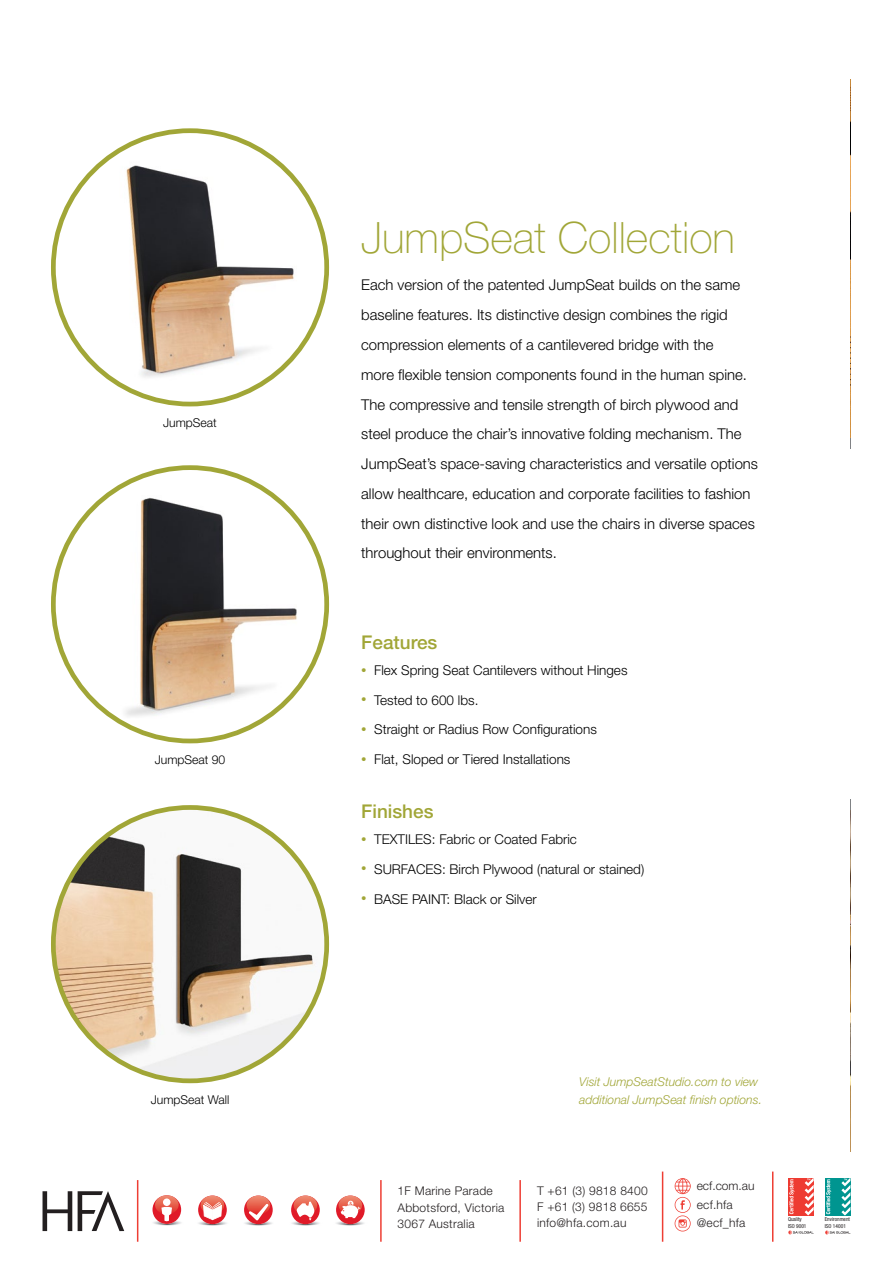
<style>
.page{position:relative;width:893px;height:1263px;background:#fff}
.page>*{position:absolute;margin:0;border:0;box-sizing:border-box;transform-origin:0 0}
.t1{font:100 43.35px "Helvetica Neue LT Std";color:#a1a637}
.t2{font:500 18.9px "Helvetica Neue LT Std";color:#a1a637}
.t3{font:300 14.85px/29.7px "Helvetica Neue LT Std";color:#000}
.t4{font:300 13.5px "Helvetica Neue LT Std";color:#000}
.t5{font:italic 300 12.15px/17.5px "Helvetica Neue LT Std";color:#a1a637}
.t6{font:300 12.15px "Helvetica Neue LT Std";color:#000}
.t7{font:300 12px "Helvetica Neue";letter-spacing:.02em;color:#231f20}
.t8{font:condensed 5.4px/6.6px "Helvetica Neue";color:#231f20}
.s1{font-size:10.8px;color:#a1a637}
</style>
<div class="page">
<img style="left:850px;top:810px;width:1px;height:341px">
<img style="left:126px;top:157px;width:177px;height:225px">
<img style="left:110px;top:471px;width:210px;height:262px">
<img style="left:53px;top:807px;width:274px;height:274px;border-radius:137px">
<img style="left:850px;top:80px;width:1px;height:358px">
<div style="left:788px;top:1177px;width:26px;height:38px;background:#ee3b32"></div>
<svg style="left:789px;top:1179px;width:5px;height:35px"></svg>
<svg style="left:805px;top:1177px;width:9px;height:38px"></svg>
<svg style="left:788px;top:1230px;width:26px;height:4px"></svg>
<div style="left:825px;top:1177px;width:25px;height:38px;background:#009590"></div>
<svg style="left:826px;top:1179px;width:5px;height:35px"></svg>
<svg style="left:841px;top:1177px;width:9px;height:38px"></svg>
<svg style="left:825px;top:1230px;width:25px;height:4px"></svg>
<svg style="left:675px;top:1178px;width:16px;height:53px"></svg>
<hr style="left:519px;top:1180px;width:2px;height:62px;background:#ee3e34">
<hr style="left:380px;top:1180px;width:2px;height:62px;background:#ee3e34">
<hr style="left:137px;top:1180px;width:1px;height:62px;background:#ee3e34">
<hr style="left:772px;top:1171px;width:1px;height:71px;background:#ee3e34">
<hr style="left:662px;top:1171px;width:1px;height:71px;background:#ee3e34">
<img style="left:336px;top:1219px;width:28px;height:7px">
<svg style="left:336px;top:1195px;width:29px;height:29px"></svg>
<img style="left:339px;top:1195px;width:23px;height:19px">
<svg style="left:341px;top:1196px;width:19px;height:22px"></svg>
<img style="left:292px;top:1219px;width:27px;height:7px">
<svg style="left:291px;top:1195px;width:29px;height:29px"></svg>
<img style="left:294px;top:1195px;width:23px;height:19px">
<svg style="left:297px;top:1196px;width:17px;height:24px"></svg>
<img style="left:244px;top:1219px;width:28px;height:7px">
<svg style="left:244px;top:1195px;width:29px;height:29px"></svg>
<img style="left:247px;top:1195px;width:23px;height:19px">
<svg style="left:249px;top:1204px;width:19px;height:16px"></svg>
<img style="left:153px;top:1219px;width:74px;height:7px">
<svg style="left:198px;top:1195px;width:29px;height:29px"></svg>
<img style="left:201px;top:1199px;width:23px;height:15px">
<svg style="left:203px;top:1195px;width:19px;height:25px"></svg>
<div style="left:153px;top:1195px;width:28px;height:29px;background:#e01a28;border-radius:50%"></div>
<img style="left:155px;top:1195px;width:24px;height:18px">
<div style="left:163px;top:1198px;width:7px;height:8px;background:#fff;border-radius:50%"></div>
<svg style="left:161px;top:1207px;width:11px;height:14px"></svg>
<svg style="left:187px;top:1221px;width:6px;height:3px"></svg>
<svg style="left:43px;top:1191px;width:29px;height:40px"></svg>
<svg style="left:78px;top:1191px;width:46px;height:40px"></svg>
<p class="t6" style="left:163px;top:416px;width:55px">JumpSeat</p>
<p class="t6" style="left:155px;top:752px;width:72px">JumpSeat 90</p>
<p class="t6" style="left:151px;top:1092px;width:80px">JumpSeat Wall</p>
<p class="t1" style="left:361px;top:212px;width:375px">JumpSeat Collection</p>
<p class="t3" style="left:361px;top:270px;width:398px">Each version of the patented JumpSeat builds on the same baseline features. Its distinctive design combines the rigid compression elements of a cantilevered bridge with the<br>more flexible tension components found in the human spine.<br>The compressive and tensile strength of birch plywood and steel produce the chair’s innovative folding mechanism. The JumpSeat’s space-saving characteristics and versatile options allow healthcare, education and corporate facilities to fashion their own distinctive look and use the chairs in diverse spaces throughout their environments.</p>
<p class="t2" style="left:361px;top:631px;width:78px">Features</p>
<p class="t4" style="left:361px;top:662px;width:268px"><span class="s1">•</span> Flex Spring Seat Cantilevers without Hinges</p>
<p class="t4" style="left:361px;top:691px;width:119px"><span class="s1">•</span> Tested to 600 lbs.</p>
<p class="t4" style="left:361px;top:721px;width:237px"><span class="s1">•</span> Straight or Radius Row Configurations</p>
<p class="t4" style="left:361px;top:751px;width:211px"><span class="s1">•</span> Flat, Sloped or Tiered Installations</p>
<p class="t2" style="left:361px;top:800px;width:74px">Finishes</p>
<p class="t4" style="left:361px;top:831px;width:217px"><span class="s1">•</span> TEXTILES: Fabric or Coated Fabric</p>
<p class="t4" style="left:361px;top:861px;width:285px"><span class="s1">•</span> SURFACES: Birch Plywood (natural or stained)</p>
<p class="t4" style="left:361px;top:890px;width:177px"><span class="s1">•</span> BASE PAINT: Black or Silver</p>
<p class="t7" style="left:398px;top:1184px;width:97px">1F Marine Parade</p>
<p class="t7" style="left:398px;top:1200px;width:108px">Abbotsford, Victoria</p>
<p class="t7" style="left:398px;top:1216px;width:79px">3067 Australia</p>
<p class="t5" style="left:579px;top:1073px;width:184px">Visit JumpSeatStudio.com to view additional JumpSeat finish options.</p>
<p class="t7" style="left:537px;top:1183px;width:112px">T +61 (3) 9818 8400</p>
<p class="t7" style="left:537px;top:1200px;width:112px">F +61 (3) 9818 6655</p>
<p class="t7" style="left:537px;top:1216px;width:91px">info@hfa.com.au</p>
<p class="t7" style="left:697px;top:1178px;width:59px">ecf.com.au</p>
<p class="t7" style="left:697px;top:1197px;width:38px">ecf.hfa</p>
<p class="t7" style="left:697px;top:1216px;width:50px">@ecf_hfa</p>
<p class="t8" style="left:788px;top:1216px;width:20px">Quality<br>ISO 9001</p>
<p class="t8" style="left:825px;top:1216px;width:27px">Environment<br>ISO 14001</p>
</div>
